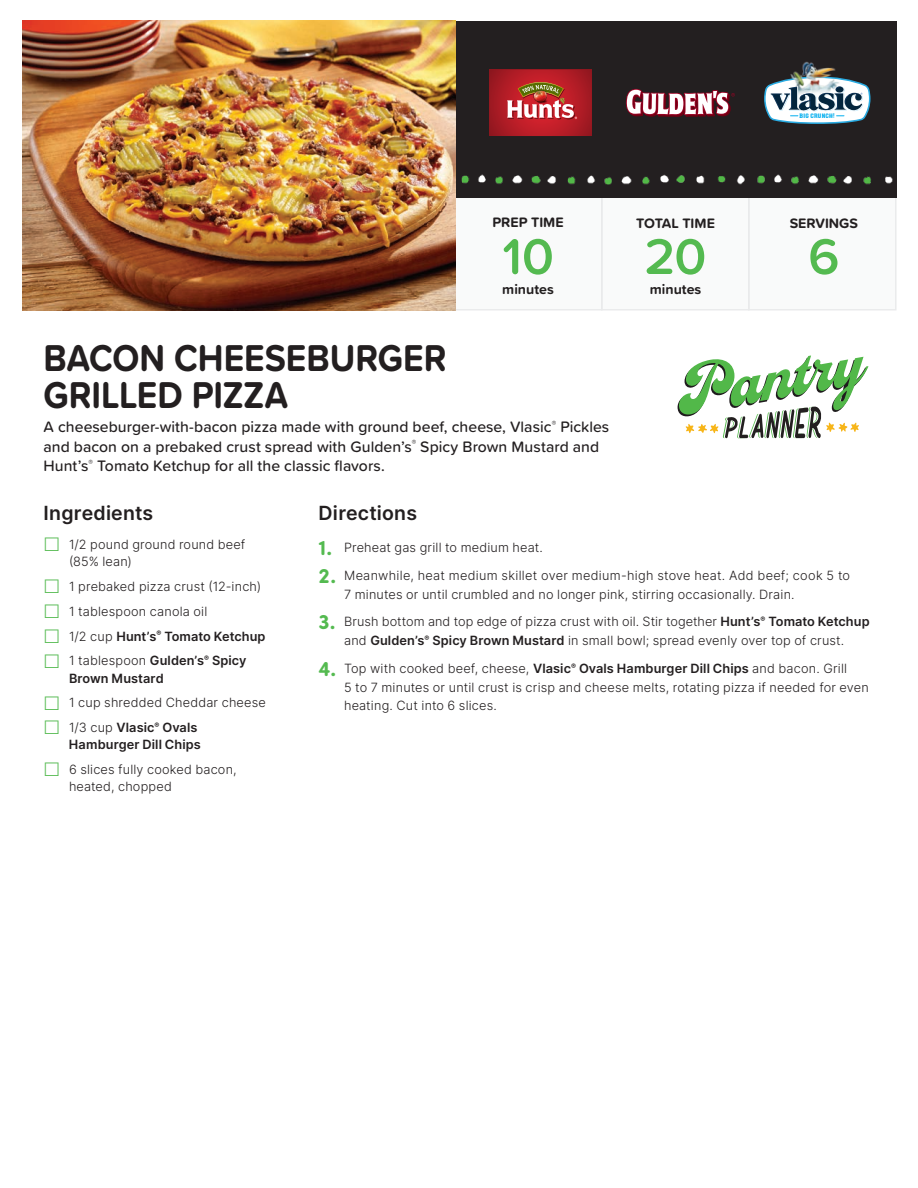
<style>
.page{position:relative;width:918px;height:1188px;background:#fff}
.page>*{position:absolute;margin:0;border:0;box-sizing:border-box;transform-origin:0 0}
.t1{font:600 52.05px "Proxima Soft";color:#54ba50}
.t2{font:700 38.85px/37.5px "Proxima Soft";letter-spacing:-.005em;color:#231f20;scale:.91 1}
.t3{font:600 19.5px "Inter";letter-spacing:.01em;color:#231f20}
.t4{font:500 15.75px/19.5px "Proxima Soft";letter-spacing:.005em;color:#231f20}
.t5{font:700 14.25px "Proxima Soft";color:#231f20}
.t6{font:300 12.75px/18.8px "Inter";letter-spacing:.015em;color:#231f20}
.t7{font:600 12.75px "Inter";letter-spacing:.01em;color:#231f20}
.t8{font:700 5.7px "Triump";letter-spacing:.05em;color:#00aeef}
.s1{font-weight:600}
.s2{font-family:"Sofia Pro Soft";font-weight:700;font-size:21px;color:#54ba50}
</style>
<div class="page">
<div style="left:455px;top:178px;width:441px;height:132px;background:#f9fafa"></div>
<div style="left:601px;top:178px;width:149px;height:132px;border:1px solid #e9eaeb"></div>
<div style="left:748px;top:178px;width:149px;height:132px;border:1px solid #e9eaeb"></div>
<div style="left:454px;top:21px;width:443px;height:177px;background:#231f20"></div>
<img style="left:461px;top:174px;width:432px;height:11px">
<svg style="left:677px;top:356px;width:191px;height:82px"></svg>
<img style="left:790px;top:61px;width:46px;height:15px">
<svg style="left:764px;top:76px;width:107px;height:48px;background:#9aabb4"></svg>
<svg style="left:626px;top:89px;width:109px;height:28px"></svg>
<svg style="left:489px;top:70px;width:103px;height:66px;background:#b53839"></svg>
<img style="left:22px;top:21px;width:434px;height:289px">
<p class="t5" style="left:492px;top:212px;width:73px">PREP TIME</p>
<h1 class="t1" style="left:502px;top:218px;width:53px">10</h1>
<p class="t5" style="left:502px;top:278px;width:53px">minutes</p>
<h2 class="t2" style="left:44px;top:338px;width:444px">BACON CHEESEBURGER<br>GRILLED PIZZA</h2>
<p class="t4" style="left:43px;top:416px;width:567px">A cheeseburger-with-bacon pizza made with ground beef, cheese, Vlasic<sup>®</sup> Pickles and bacon on a prebaked crust spread with Gulden’s<sup>®</sup> Spicy Brown Mustard and<br>Hunt’s<sup>®</sup> Tomato Ketchup for all the classic flavors.</p>
<p class="t5" style="left:636px;top:212px;width:80px">TOTAL TIME</p>
<h1 class="t1" style="left:645px;top:218px;width:63px">20</h1>
<p class="t5" style="left:650px;top:278px;width:53px">minutes</p>
<p class="t8" style="left:800px;top:112px;width:37px">BIG CRUNCH!</p>
<p class="t5" style="left:790px;top:212px;width:70px">SERVINGS</p>
<h1 class="t1" style="left:808px;top:218px;width:33px">6</h1>
<h3 class="t3" style="left:44px;top:498px;width:111px">Ingredients</h3>
<p class="t6" style="left:69px;top:536px;width:178px;line-height:17.2px">1/2 pound ground round beef (85% lean)</p>
<p class="t6" style="left:69px;top:574px;width:198px;line-height:24.8px">1 prebaked pizza crust (12-inch)<br>1 tablespoon canola oil<br>1/2 cup <span class="s1">Hunt’s</span><sup>®</sup> <span class="s1">Tomato Ketchup<br></span>1 tablespoon <span class="s1">Gulden’s</span><sup>®</sup> <span class="s1">Spicy</span></p>
<p class="t7" style="left:69px;top:669px;width:96px">Brown Mustard</p>
<p class="t6" style="left:69px;top:690px;width:198px;line-height:24.8px">1 cup shredded Cheddar cheese<br>1/3 cup <span class="s1">Vlasic</span><sup>®</sup> <span class="s1">Ovals</span></p>
<p class="t7" style="left:69px;top:735px;width:133px">Hamburger Dill Chips</p>
<p class="t6" style="left:69px;top:761px;width:169px;line-height:17.2px">6 slices fully cooked bacon, heated, chopped</p>
<h3 class="t3" style="left:319px;top:498px;width:100px">Directions</h3>
<p class="t6" style="left:319px;top:538px;width:226px"><span class="s2">1.</span> Preheat gas grill to medium heat.</p>
<p class="t6" style="left:344px;top:566px;width:508px;text-indent:-26px"><span class="s2">2.</span> Meanwhile, heat medium skillet over medium-high stove heat. Add beef; cook 5 to<br>7 minutes or until crumbled and no longer pink, stirring occasionally. Drain.</p>
<p class="t6" style="left:319px;top:612px;width:553px;text-align:center"><span class="s2">3.</span> Brush bottom and top edge of pizza crust with oil. Stir together <span class="s1">Hunt’s</span><sup>®</sup> <span class="s1">Tomato Ketchup </span>and <span class="s1">Gulden’s</span><sup>®</sup> <span class="s1">Spicy Brown Mustard</span> in small bowl; spread evenly over top of crust.</p>
<p class="t6" style="left:344px;top:659px;width:526px;text-indent:-26px"><span class="s2">4.</span> Top with cooked beef, cheese, <span class="s1">Vlasic</span><sup>®</sup> <span class="s1">Ovals Hamburger Dill Chips</span> and bacon. Grill<br>5 to 7 minutes or until crust is crisp and cheese melts, rotating pizza if needed for even heating. Cut into 6 slices.</p>
</div>
